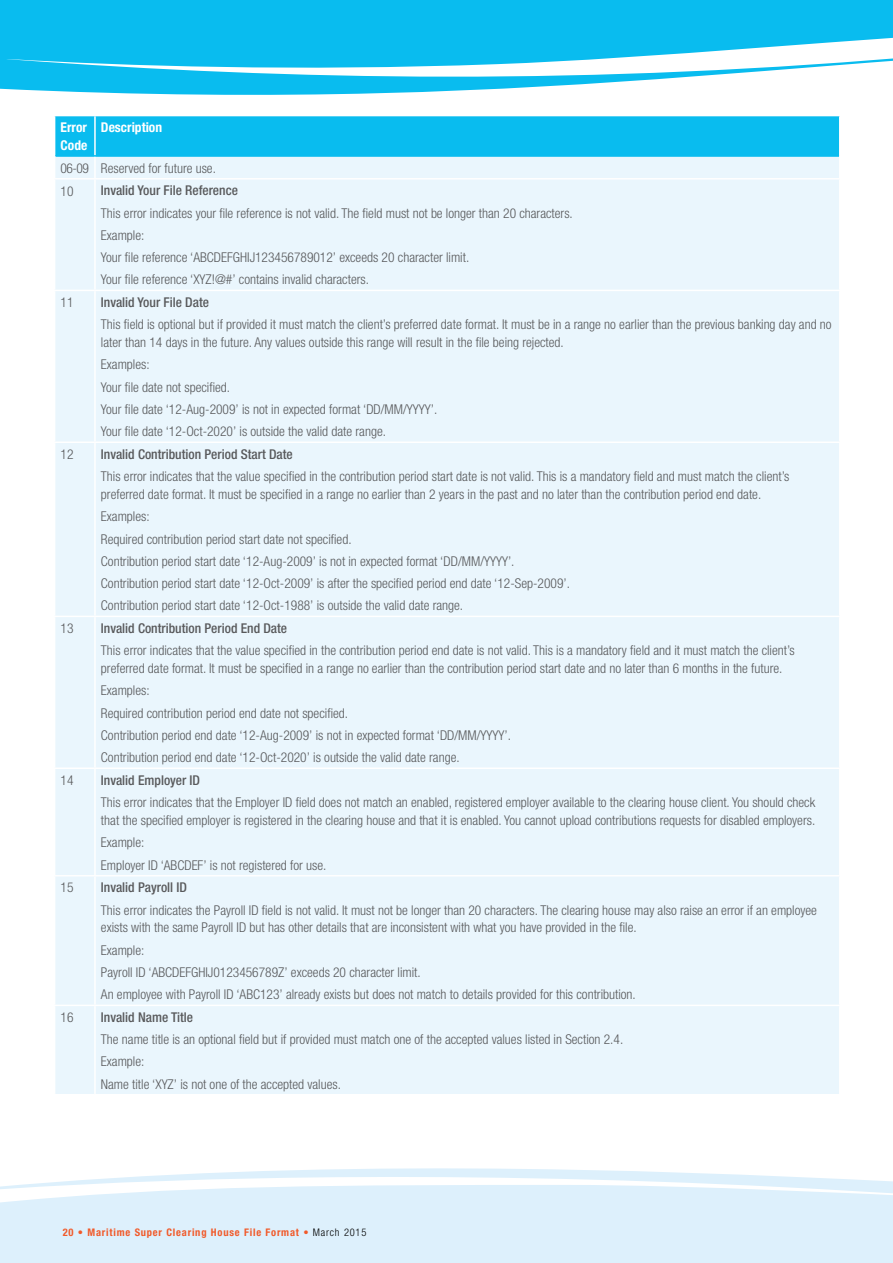
<style>
.page{position:relative;width:893px;height:1263px;background:#fff}
.page>*{position:absolute;margin:0;border:0;box-sizing:border-box;transform-origin:0 0}
.t1{font:300 condensed 13.5px/22.2px "Helvetica Neue";color:#58595b}
.t2{font:500 condensed 13.5px "Helvetica Neue";color:#58595b}
.t3{font:700 condensed 13.5px/18px "Helvetica Neue";color:#fff}
.t4{font:700 condensed 10.5px "Helvetica Neue";letter-spacing:.075em;color:#f15a2a}
.s1{font-weight:300}
.s2{font-weight:300;color:#000}
</style>
<div class="page">
<svg style="left:0;top:0;width:893px;height:95px;fill:#09bcef"></svg>
<svg style="left:0;top:1168px;width:893px;height:95px;background:#e1f2fc"></svg>
<div style="left:55px;top:180px;width:784px;height:914px;background:#eaf6fd"></div>
<svg style="left:54px;top:116px;width:786px;height:62px;background:#58d0f3"></svg>
<hr style="left:94px;top:180px;width:2px;height:110px;background:#fff">
<hr style="left:94px;top:291px;width:2px;height:150px;background:#fff">
<hr style="left:94px;top:443px;width:2px;height:173px;background:#fff">
<hr style="left:94px;top:617px;width:2px;height:150px;background:#fff">
<hr style="left:94px;top:769px;width:2px;height:106px;background:#fff">
<hr style="left:94px;top:876px;width:2px;height:128px;background:#fff">
<hr style="left:94px;top:1006px;width:2px;height:88px;background:#fff">
<hr style="left:54px;top:290px;width:41px;height:1px;background:#fff">
<hr style="left:95px;top:290px;width:745px;height:1px;background:#fff">
<hr style="left:54px;top:441px;width:41px;height:2px;background:#fff">
<hr style="left:95px;top:441px;width:745px;height:2px;background:#fff">
<hr style="left:54px;top:616px;width:41px;height:1px;background:#fff">
<hr style="left:95px;top:616px;width:745px;height:1px;background:#fff">
<hr style="left:54px;top:767px;width:41px;height:2px;background:#fff">
<hr style="left:95px;top:767px;width:745px;height:2px;background:#fff">
<hr style="left:54px;top:875px;width:41px;height:1px;background:#fff">
<hr style="left:95px;top:875px;width:745px;height:1px;background:#fff">
<hr style="left:54px;top:1004px;width:41px;height:2px;background:#fff">
<hr style="left:95px;top:1004px;width:745px;height:2px;background:#fff">
<p class="t3" style="left:61px;top:118px;width:28px">Error<br>Code</p>
<p class="t3" style="left:101px;top:118px;width:63px">Description</p>
<p class="t1" style="left:61px;top:156px;width:157px;line-height:22.8px">06-09 Reserved for future use.<br>10</p>
<p class="t2" style="left:101px;top:183px;width:138px">Invalid Your File Reference</p>
<p class="t1" style="left:101px;top:202px;width:473px">This error indicates your file reference is not valid. The field must not be longer than 20 characters.<br>Example:<br>Your file reference ‘ABCDEFGHIJ123456789012’ exceeds 20 character limit.<br>Your file reference ‘XYZ!@#’ contains invalid characters.</p>
<p class="t1" style="left:61px;top:291px;width:14px">11</p>
<p class="t2" style="left:101px;top:294px;width:110px">Invalid Your File Date</p>
<p class="t1" style="left:101px;top:315px;width:732px;line-height:18px">This field is optional but if provided it must match the client’s preferred date format. It must be in a range no earlier than the previous banking day and no later than 14 days in the future. Any values outside this range will result in the file being rejected.</p>
<p class="t1" style="left:101px;top:353px;width:338px">Examples:<br>Your file date not specified.<br>Your file date ‘12-Aug-2009’ is not in expected format ‘DD/MM/YYYY’.<br>Your file date ‘12-Oct-2020’ is outside the valid date range.</p>
<p class="t1" style="left:61px;top:443px;width:14px">12</p>
<p class="t2" style="left:101px;top:446px;width:193px">Invalid Contribution Period Start Date</p>
<p class="t1" style="left:101px;top:467px;width:690px;line-height:18px">This error indicates that the value specified in the contribution period start date is not valid. This is a mandatory field and must match the client’s preferred date format. It must be specified in a range no earlier than 2 years in the past and no later than the contribution period end date.</p>
<p class="t1" style="left:101px;top:505px;width:471px">Examples:<br>Required contribution period start date not specified.<br>Contribution period start date ‘12-Aug-2009’ is not in expected format ‘DD/MM/YYYY’.<br>Contribution period start date ‘12-Oct-2009’ is after the specified period end date ‘12-Sep-2009’.<br>Contribution period start date ‘12-Oct-1988’ is outside the valid date range.</p>
<p class="t1" style="left:61px;top:617px;width:14px">13</p>
<p class="t2" style="left:101px;top:620px;width:188px">Invalid Contribution Period End Date</p>
<p class="t1" style="left:101px;top:641px;width:695px;line-height:18px">This error indicates that the value specified in the contribution period end date is not valid. This is a mandatory field and it must match the client’s preferred date format. It must be specified in a range no earlier than the contribution period start date and no later than 6 months in the future.</p>
<p class="t1" style="left:101px;top:679px;width:412px">Examples:<br>Required contribution period end date not specified.<br>Contribution period end date ‘12-Aug-2009’ is not in expected format ‘DD/MM/YYYY’.<br>Contribution period end date ‘12-Oct-2020’ is outside the valid date range.</p>
<p class="t1" style="left:61px;top:769px;width:14px">14</p>
<p class="t2" style="left:101px;top:772px;width:101px">Invalid Employer ID</p>
<p class="t1" style="left:101px;top:793px;width:716px;line-height:18px">This error indicates that the Employer ID field does not match an enabled, registered employer available to the clearing house client. You should check that the specified employer is registered in the clearing house and that it is enabled. You cannot upload contributions requests for disabled employers.</p>
<p class="t1" style="left:101px;top:831px;width:227px">Example:<br>Employer ID ‘ABCDEF’ is not registered for use.</p>
<p class="t1" style="left:61px;top:876px;width:14px">15</p>
<p class="t2" style="left:101px;top:879px;width:88px">Invalid Payroll ID</p>
<p class="t1" style="left:101px;top:901px;width:717px;line-height:18px">This error indicates the Payroll ID field is not valid. It must not be longer than 20 characters. The clearing house may also raise an error if an employee exists with the same Payroll ID but has other details that are inconsistent with what you have provided in the file.</p>
<p class="t1" style="left:101px;top:939px;width:536px">Example:<br>Payroll ID ‘ABCDEFGHIJ0123456789Z’ exceeds 20 character limit.<br>An employee with Payroll ID ‘ABC123’ already exists but does not match to details provided for this contribution.</p>
<p class="t1" style="left:61px;top:1006px;width:14px">16</p>
<p class="t2" style="left:101px;top:1009px;width:94px">Invalid Name Title</p>
<p class="t1" style="left:101px;top:1028px;width:524px">The name title is an optional field but if provided must match one of the accepted values listed in Section 2.4.<br>Example:<br>Name title ‘XYZ’ is not one of the accepted values.</p>
<p class="t4" style="left:63px;top:1226px;width:305px">20 • Maritime Super Clearing House File Format <span class="s1">•</span> <span class="s2">March 2015</span></p>
</div>
